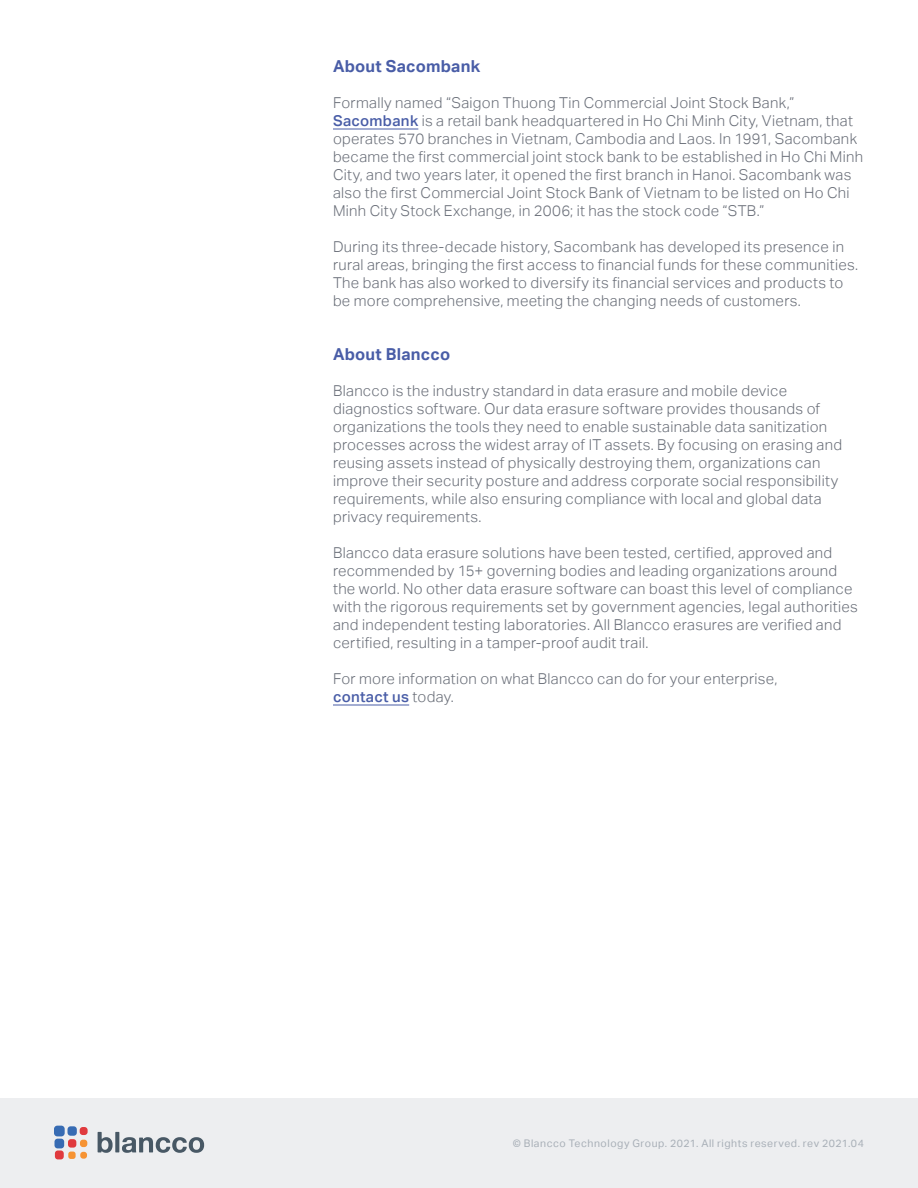
<style>
.page{position:relative;width:918px;height:1188px;background:#fff}
.page>*{position:absolute;margin:0;border:0;box-sizing:border-box;transform-origin:0 0}
.t1{font:700 16.5px "Aktiv Grotesk";letter-spacing:.015em;color:#495da7}
.t2{font:300 15px/18px "Aktiv Grotesk";letter-spacing:.02em;color:#696e78}
.t3{font:10.5px "Aktiv Grotesk";letter-spacing:.05em;color:#a8afb7}
.s1{font-weight:500;color:#495da7}
</style>
<div class="page">
<div style="left:0;top:1098px;width:918px;height:90px;background:#edeef0"></div>
<div style="left:68px;top:1152px;width:8px;height:7px;background:#f69333;border-radius:3px"></div>
<div style="left:80px;top:1152px;width:7px;height:7px;background:#f69333;border-radius:3px"></div>
<div style="left:80px;top:1140px;width:7px;height:7px;background:#f69333;border-radius:3px"></div>
<div style="left:55px;top:1139px;width:9px;height:9px;background:#376bb3;border-radius:3px"></div>
<div style="left:54px;top:1126px;width:11px;height:10px;background:#376bb3;border-radius:3px"></div>
<div style="left:68px;top:1126px;width:9px;height:10px;background:#376bb3;border-radius:3px"></div>
<div style="left:55px;top:1151px;width:9px;height:8px;background:#e03a3e;border-radius:3px"></div>
<div style="left:68px;top:1139px;width:8px;height:9px;background:#e03a3e;border-radius:3px"></div>
<div style="left:80px;top:1127px;width:8px;height:8px;background:#e03a3e;border-radius:3px"></div>
<svg style="left:98px;top:1132px;width:15px;height:21px"></svg>
<svg style="left:115px;top:1132px;width:4px;height:20px"></svg>
<svg style="left:122px;top:1137px;width:82px;height:16px"></svg>
<hr style="left:333px;top:129px;width:85px;height:1px;background:#495da7">
<hr style="left:333px;top:705px;width:76px;height:1px;background:#495da7">
<p class="t1" style="left:333px;top:57px;width:149px">About Sacombank</p>
<p class="t2" style="left:333px;top:94px;width:532px">Formally named “Saigon Thuong Tin Commercial Joint Stock Bank,” <span class="s1">Sacombank</span> is a retail bank headquartered in Ho Chi Minh City, Vietnam, that operates 570 branches in Vietnam, Cambodia and Laos. In 1991, Sacombank became the first commercial joint stock bank to be established in Ho Chi Minh City, and two years later, it opened the first branch in Hanoi. Sacombank was also the first Commercial Joint Stock Bank of Vietnam to be listed on Ho Chi Minh City Stock Exchange, in 2006; it has the stock code “STB.”</p>
<p class="t2" style="left:333px;top:238px;width:527px">During its three-decade history, Sacombank has developed its presence in rural areas, bringing the first access to financial funds for these communities.<br>The bank has also worked to diversify its financial services and products to be more comprehensive, meeting the changing needs of customers.</p>
<p class="t1" style="left:333px;top:345px;width:119px">About Blancco</p>
<p class="t2" style="left:333px;top:382px;width:511px">Blancco is the industry standard in data erasure and mobile device diagnostics software. Our data erasure software provides thousands of organizations the tools they need to enable sustainable data sanitization processes across the widest array of IT assets. By focusing on erasing and reusing assets instead of physically destroying them, organizations can improve their security posture and address corporate social responsibility requirements, while also ensuring compliance with local and global data privacy requirements.</p>
<p class="t2" style="left:333px;top:544px;width:526px">Blancco data erasure solutions have been tested, certified, approved and recommended by 15+ governing bodies and leading organizations around the world. No other data erasure software can boast this level of compliance with the rigorous requirements set by government agencies, legal authorities and independent testing laboratories. All Blancco erasures are verified and certified, resulting in a tamper-proof audit trail.</p>
<p class="t2" style="left:333px;top:670px;width:446px">For more information on what Blancco can do for your enterprise, <span class="s1">contact us</span> today.</p>
<p class="t3" style="left:513px;top:1137px;width:353px">© Blancco Technology Group. 2021. All rights reserved. rev 2021.04</p>
</div>
